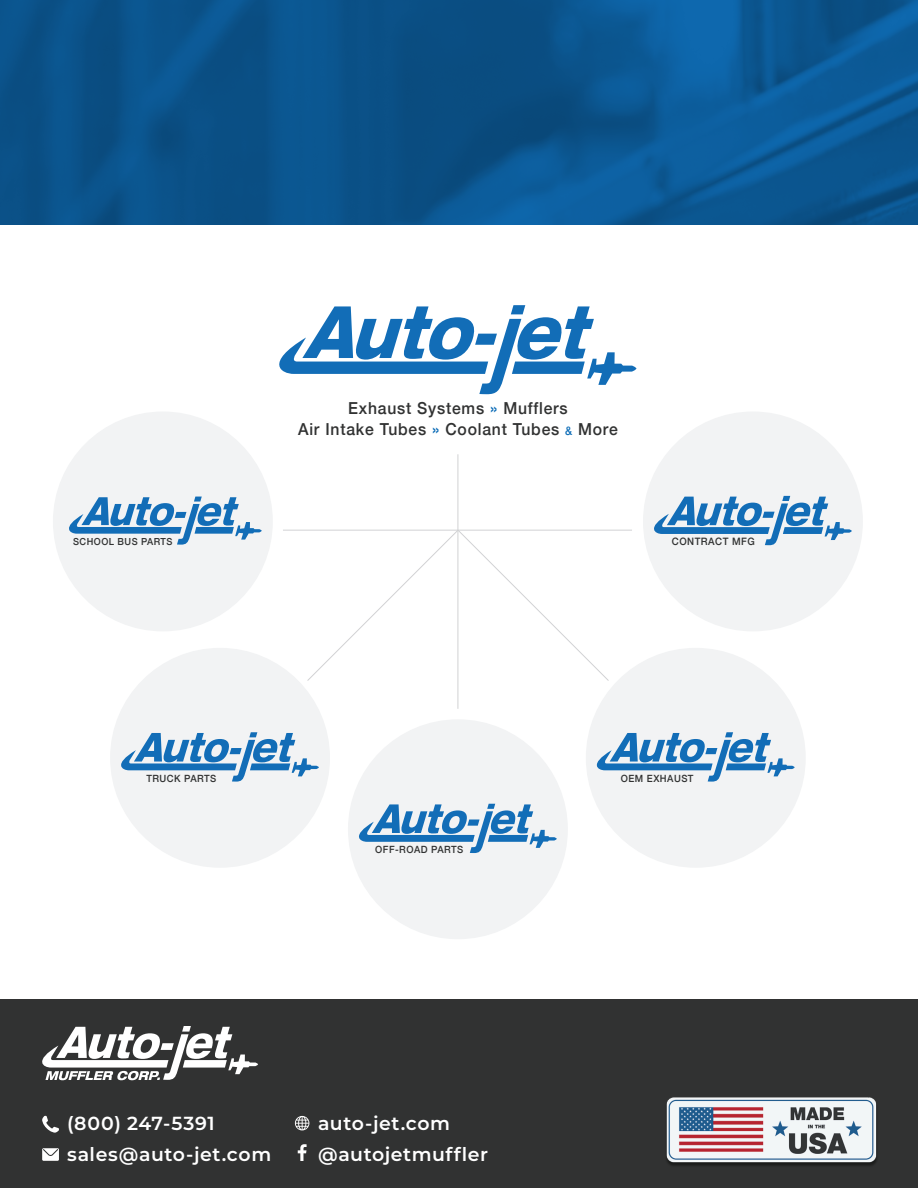
<style>
.page{position:relative;width:918px;height:1188px;background:#fff}
.page>*{position:absolute;margin:0;border:0;box-sizing:border-box;transform-origin:0 0}
.t1{font:600 18.9px/31px "Montserrat";letter-spacing:.03em;color:#fff}
.t2{font:500 16.5px/21.1px "Helvetica Neue";letter-spacing:.05em;color:#313232;text-align:center;scale:.95 1}
.t3{font:500 10.2px "Helvetica Neue";letter-spacing:.05em;color:#313232;scale:.95 1}
.t4{font:500 9.9px "Helvetica Neue";letter-spacing:.05em;color:#313232;scale:.95 1}
.t5{font:500 9.75px "Helvetica Neue";letter-spacing:.05em;color:#313232;scale:.95 1}
.s1{color:#0f6eb8}
.s2{font-size:11.55px;color:#0f6eb8}
</style>
<div class="page">
<svg style="left:0;top:0;width:918px;height:225px;background:#0a548d"></svg>
<svg style="left:279px;top:305px;width:358px;height:89px"></svg>
<div style="left:53px;top:411px;width:220px;height:220px;background:#f2f3f4;border-radius:50%"></div>
<svg style="left:69px;top:497px;width:193px;height:48px"></svg>
<div style="left:110px;top:648px;width:220px;height:220px;background:#f2f3f4;border-radius:50%"></div>
<svg style="left:121px;top:732px;width:198px;height:50px"></svg>
<div style="left:348px;top:719px;width:220px;height:220px;background:#f2f3f4;border-radius:50%"></div>
<svg style="left:359px;top:804px;width:198px;height:49px"></svg>
<div style="left:586px;top:648px;width:220px;height:220px;background:#f2f3f4;border-radius:50%"></div>
<svg style="left:596px;top:732px;width:199px;height:50px"></svg>
<hr style="left:458px;top:454px;width:1px;height:255px;background:#d1d2d4">
<hr style="left:283px;top:530px;width:349px;height:1px;background:#d1d2d4">
<svg style="left:307px;top:529px;width:302px;height:153px"></svg>
<div style="left:643px;top:411px;width:220px;height:220px;background:#f2f3f4;border-radius:50%"></div>
<svg style="left:654px;top:496px;width:198px;height:49px"></svg>
<div style="left:0;top:999px;width:918px;height:189px;background:#313232"></div>
<svg style="left:42px;top:1026px;width:216px;height:54px"></svg>
<svg style="left:42px;top:1148px;width:17px;height:13px"></svg>
<svg style="left:42px;top:1116px;width:17px;height:17px"></svg>
<svg style="left:295px;top:1116px;width:14px;height:14px"></svg>
<svg style="left:298px;top:1144px;width:9px;height:17px"></svg>
<img style="left:666px;top:1098px;width:211px;height:68px">
<p class="t5" style="left:73px;top:533px;width:106px">SCHOOL BUS PARTS</p>
<p class="t2" style="left:298px;top:397px;width:338px">Exhaust Systems <span class="s1">»</span> Mufflers<br>Air Intake Tubes <span class="s1">»</span> Coolant Tubes <span class="s2">&amp;</span> More</p>
<p class="t3" style="left:672px;top:534px;width:89px">CONTRACT MFG</p>
<p class="t4" style="left:146px;top:770px;width:75px">TRUCK PARTS</p>
<p class="t4" style="left:375px;top:842px;width:94px">OFF-ROAD PARTS</p>
<p class="t4" style="left:621px;top:770px;width:78px">OEM EXHAUST</p>
<p class="t1" style="left:67px;top:1107px;width:206px">(800) 247-5391 sales@auto-jet.com</p>
<p class="t1" style="left:318px;top:1107px;width:172px">auto-jet.com @autojetmuffler</p>
</div>
